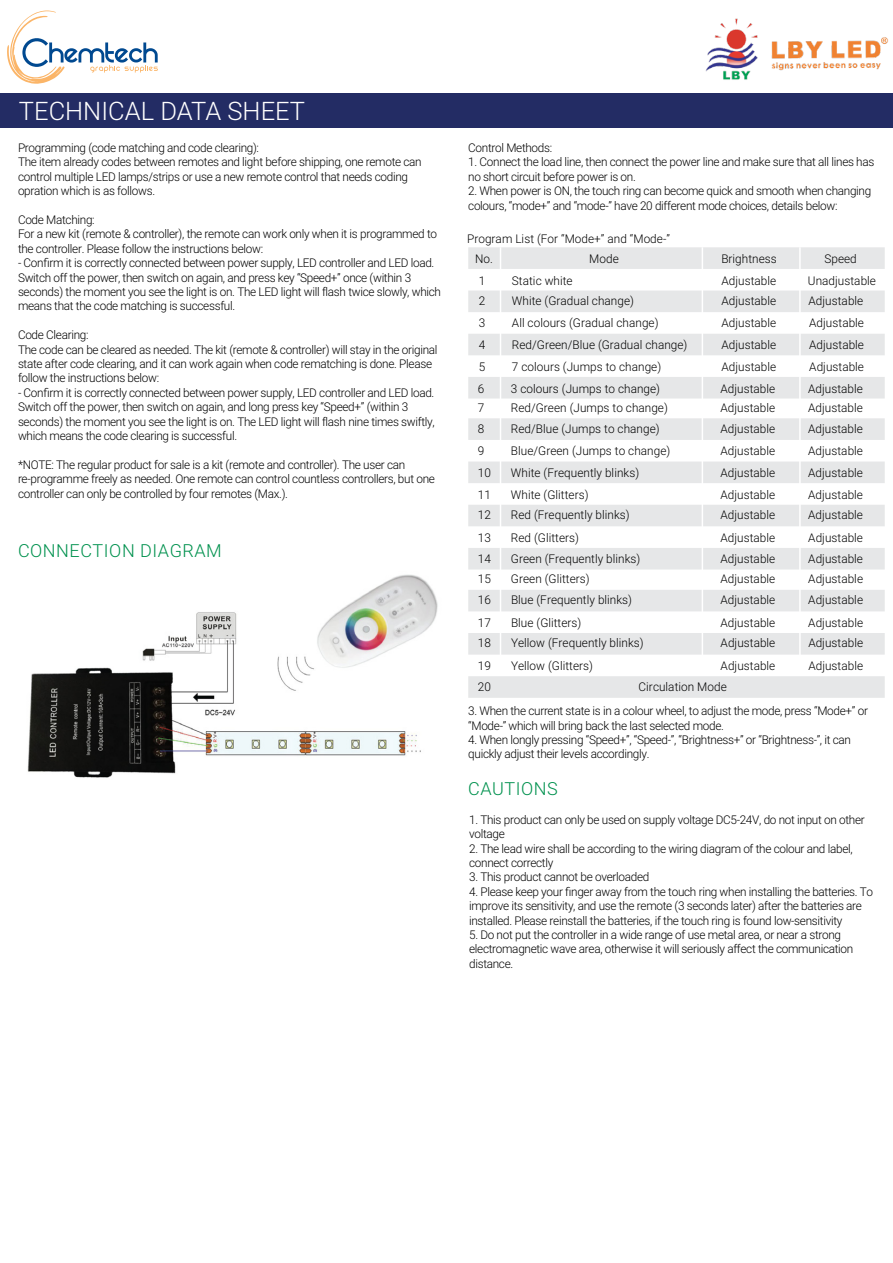
<style>
.page{position:relative;width:893px;height:1263px;background:#fff}
.page>*{position:absolute;margin:0;border:0;box-sizing:border-box;transform-origin:0 0}
.t1{font:300 25.5px "Roboto";color:#fff}
.t2{font:300 18px "Roboto";letter-spacing:.03em;color:#00914e}
.t3{font:300 12px/14.4px "Roboto";letter-spacing:-.025em;color:#000}
.t4{font:300 12px/20.2px "Roboto";letter-spacing:.005em;color:#000}
</style>
<div class="page">
<div style="left:0;top:94px;width:892px;height:34px;background:#232c64"></div>
<img style="left:654px;top:18px;width:238px;height:76px">
<svg style="left:7px;top:11px;width:151px;height:73px"></svg>
<svg style="left:468px;top:247px;width:416px;height:152px;fill:#e6e7e8"></svg>
<svg style="left:468px;top:418px;width:416px;height:152px;fill:#e6e7e8"></svg>
<svg style="left:468px;top:590px;width:416px;height:108px"></svg>
<hr style="left:500px;top:247px;width:1px;height:428px;background:#fff">
<hr style="left:701px;top:247px;width:2px;height:428px;background:#fff">
<hr style="left:799px;top:247px;width:1px;height:416px;background:#fff">
<img style="left:27px;top:574px;width:411px;height:204px">
<h1 class="t1" style="left:19px;top:93px;width:288px">TECHNICAL DATA SHEET</h1>
<p class="t3" style="left:18px;top:140px;width:405px">Programming (code matching and code clearing):<br>The item already codes between remotes and light before shipping, one remote can control multiple LED lamps/strips or use a new remote control that needs coding opration which is as follows.</p>
<p class="t3" style="left:18px;top:212px;width:420px">Code Matching:<br>For a new kit (remote &amp; controller), the remote can work only when it is programmed to the controller. Please follow the instructions below:</p>
<p class="t3" style="left:18px;top:255px;width:424px">- Confirm it is correctly connected between power supply, LED controller and LED load.<br>Switch off the power, then switch on again, and press key “Speed+” once (within 3 seconds) the moment you see the light is on. The LED light will flash twice slowly, which means that the code matching is successful.</p>
<p class="t3" style="left:18px;top:327px;width:421px">Code Clearing:<br>The code can be cleared as needed. The kit (remote &amp; controller) will stay in the original state after code clearing, and it can work again when code rematching is done. Please follow the instructions below:</p>
<p class="t3" style="left:18px;top:385px;width:418px">- Confirm it is correctly connected between power supply, LED controller and LED load.<br>Switch off the power, then switch on again, and long press key “Speed+” (within 3 seconds) the moment you see the light is on. The LED light will flash nine times swiftly, which means the code clearing is successful.</p>
<p class="t3" style="left:18px;top:457px;width:418px">*NOTE: The regular product for sale is a kit (remote and controller). The user can re-programme freely as needed. One remote can control countless controllers, but one controller can only be controlled by four remotes (Max.).</p>
<h2 class="t2" style="left:18px;top:538px;width:205px">CONNECTION DIAGRAM</h2>
<p class="t3" style="left:468px;top:140px;width:86px">Control Methods:</p>
<p class="t3" style="left:468px;top:155px;width:407px">1. Connect the load line, then connect the power line and make sure that all lines has no short circuit before power is on.</p>
<p class="t3" style="left:468px;top:183px;width:404px">2. When power is ON, the touch ring can become quick and smooth when changing colours, “mode+” and “mode-” have 20 different mode choices, details below:</p>
<p class="t4" style="left:467px;top:228px;width:204px">Program List (For “Mode+” and “Mode-”</p>
<p class="t4" style="left:512px;top:270px;width:124px">Static white<br>White (Gradual change)</p>
<p class="t4" style="left:721px;top:270px;width:56px">Adjustable<br>Adjustable</p>
<p class="t4" style="left:721px;top:248px;width:57px">Brightness</p>
<p class="t3" style="left:824px;top:251px;width:34px">Speed</p>
<p class="t3" style="left:589px;top:251px;width:31px">Mode</p>
<p class="t3" style="left:475px;top:248px;width:19px;line-height:21.8px;text-align:center">No.<br>1</p>
<p class="t3" style="left:479px;top:290px;width:8px;line-height:21.8px;text-align:justify">2<br>3<br>4<br>5</p>
<p class="t4" style="left:808px;top:270px;width:70px">Unadjustable</p>
<p class="t4" style="left:808px;top:290px;width:56px">Adjustable</p>
<p class="t4" style="left:512px;top:313px;width:148px">All colours (Gradual change)</p>
<p class="t4" style="left:721px;top:313px;width:56px">Adjustable</p>
<p class="t4" style="left:809px;top:313px;width:56px">Adjustable</p>
<p class="t4" style="left:512px;top:334px;width:177px">Red/Green/Blue (Gradual change)</p>
<p class="t4" style="left:721px;top:334px;width:56px">Adjustable</p>
<p class="t4" style="left:809px;top:334px;width:56px">Adjustable</p>
<p class="t4" style="left:512px;top:356px;width:151px">7 colours (Jumps to change)</p>
<p class="t4" style="left:721px;top:356px;width:56px">Adjustable</p>
<p class="t4" style="left:809px;top:356px;width:56px">Adjustable</p>
<p class="t3" style="left:477px;top:381px;width:8px">6</p>
<p class="t4" style="left:511px;top:378px;width:151px">3 colours (Jumps to change)</p>
<p class="t4" style="left:720px;top:378px;width:56px">Adjustable</p>
<p class="t4" style="left:808px;top:378px;width:56px">Adjustable</p>
<p class="t3" style="left:477px;top:400px;width:8px">7</p>
<p class="t4" style="left:511px;top:397px;width:158px">Red/Green (Jumps to change)</p>
<p class="t4" style="left:720px;top:397px;width:56px">Adjustable</p>
<p class="t4" style="left:808px;top:397px;width:56px">Adjustable</p>
<p class="t3" style="left:477px;top:421px;width:8px">8</p>
<p class="t4" style="left:511px;top:418px;width:150px">Red/Blue (Jumps to change)</p>
<p class="t4" style="left:720px;top:418px;width:56px">Adjustable</p>
<p class="t4" style="left:808px;top:418px;width:56px">Adjustable</p>
<p class="t3" style="left:477px;top:443px;width:8px">9</p>
<p class="t4" style="left:511px;top:440px;width:161px">Blue/Green (Jumps to change)</p>
<p class="t4" style="left:720px;top:440px;width:56px">Adjustable</p>
<p class="t4" style="left:808px;top:440px;width:56px">Adjustable</p>
<p class="t3" style="left:478px;top:465px;width:15px">10</p>
<p class="t4" style="left:511px;top:462px;width:130px">White (Frequently blinks)</p>
<p class="t4" style="left:720px;top:462px;width:56px">Adjustable</p>
<p class="t4" style="left:808px;top:462px;width:56px">Adjustable</p>
<p class="t3" style="left:478px;top:487px;width:15px">11</p>
<p class="t4" style="left:511px;top:484px;width:79px">White (Glitters)</p>
<p class="t4" style="left:720px;top:484px;width:56px">Adjustable</p>
<p class="t4" style="left:808px;top:484px;width:56px">Adjustable</p>
<p class="t3" style="left:478px;top:507px;width:15px">12</p>
<p class="t4" style="left:511px;top:504px;width:120px">Red (Frequently blinks)</p>
<p class="t4" style="left:720px;top:504px;width:56px">Adjustable</p>
<p class="t4" style="left:808px;top:504px;width:56px">Adjustable</p>
<p class="t3" style="left:478px;top:530px;width:15px">13</p>
<p class="t4" style="left:511px;top:527px;width:70px">Red (Glitters)</p>
<p class="t4" style="left:720px;top:527px;width:56px">Adjustable</p>
<p class="t4" style="left:808px;top:527px;width:56px">Adjustable</p>
<p class="t3" style="left:478px;top:551px;width:15px">14</p>
<p class="t4" style="left:511px;top:548px;width:131px">Green (Frequently blinks)</p>
<p class="t4" style="left:720px;top:548px;width:56px">Adjustable</p>
<p class="t4" style="left:808px;top:548px;width:56px">Adjustable</p>
<p class="t3" style="left:478px;top:571px;width:15px">15</p>
<p class="t4" style="left:511px;top:568px;width:80px">Green (Glitters)</p>
<p class="t4" style="left:720px;top:568px;width:56px">Adjustable</p>
<p class="t4" style="left:808px;top:568px;width:56px">Adjustable</p>
<p class="t3" style="left:478px;top:592px;width:15px">16</p>
<p class="t4" style="left:511px;top:589px;width:123px">Blue (Frequently blinks)</p>
<p class="t4" style="left:720px;top:589px;width:56px">Adjustable</p>
<p class="t4" style="left:808px;top:589px;width:56px">Adjustable</p>
<p class="t3" style="left:478px;top:615px;width:15px">17</p>
<p class="t4" style="left:511px;top:612px;width:72px">Blue (Glitters)</p>
<p class="t4" style="left:720px;top:612px;width:56px">Adjustable</p>
<p class="t4" style="left:808px;top:612px;width:56px">Adjustable</p>
<p class="t3" style="left:478px;top:635px;width:15px">18</p>
<p class="t4" style="left:511px;top:632px;width:134px">Yellow (Frequently blinks)</p>
<p class="t4" style="left:720px;top:632px;width:56px">Adjustable</p>
<p class="t4" style="left:808px;top:632px;width:56px">Adjustable</p>
<p class="t3" style="left:478px;top:658px;width:15px">19</p>
<p class="t4" style="left:511px;top:655px;width:83px">Yellow (Glitters)</p>
<p class="t4" style="left:720px;top:655px;width:56px">Adjustable</p>
<p class="t4" style="left:808px;top:655px;width:56px">Adjustable</p>
<p class="t3" style="left:478px;top:679px;width:15px">20</p>
<p class="t4" style="left:638px;top:676px;width:90px">Circulation Mode</p>
<p class="t3" style="left:468px;top:703px;width:401px">3. When the current state is in a colour wheel, to adjust the mode, press “Mode+” or “Mode-” which will bring back the last selected mode.</p>
<p class="t3" style="left:468px;top:732px;width:384px">4. When longly pressing “Speed+”, “Speed-”, “Brightness+” or “Brightness-”, it can quickly adjust their levels accordingly.</p>
<h2 class="t2" style="left:468px;top:776px;width:91px">CAUTIONS</h2>
<p class="t3" style="left:469px;top:812px;width:397px">1. This product can only be used on supply voltage DC5-24V, do not input on other voltage</p>
<p class="t3" style="left:469px;top:841px;width:385px">2. The lead wire shall be according to the wiring diagram of the colour and label, connect correctly</p>
<p class="t3" style="left:469px;top:869px;width:182px">3. This product cannot be overloaded</p>
<p class="t3" style="left:469px;top:884px;width:405px">4. Please keep your finger away from the touch ring when installing the batteries. To improve its sensitivity, and use the remote (3 seconds later) after the batteries are installed. Please reinstall the batteries, if the touch ring is found low-sensitivity</p>
<p class="t3" style="left:469px;top:927px;width:386px">5. Do not put the controller in a wide range of use metal area, or near a strong electromagnetic wave area, otherwise it will seriously affect the communication distance.</p>
</div>
